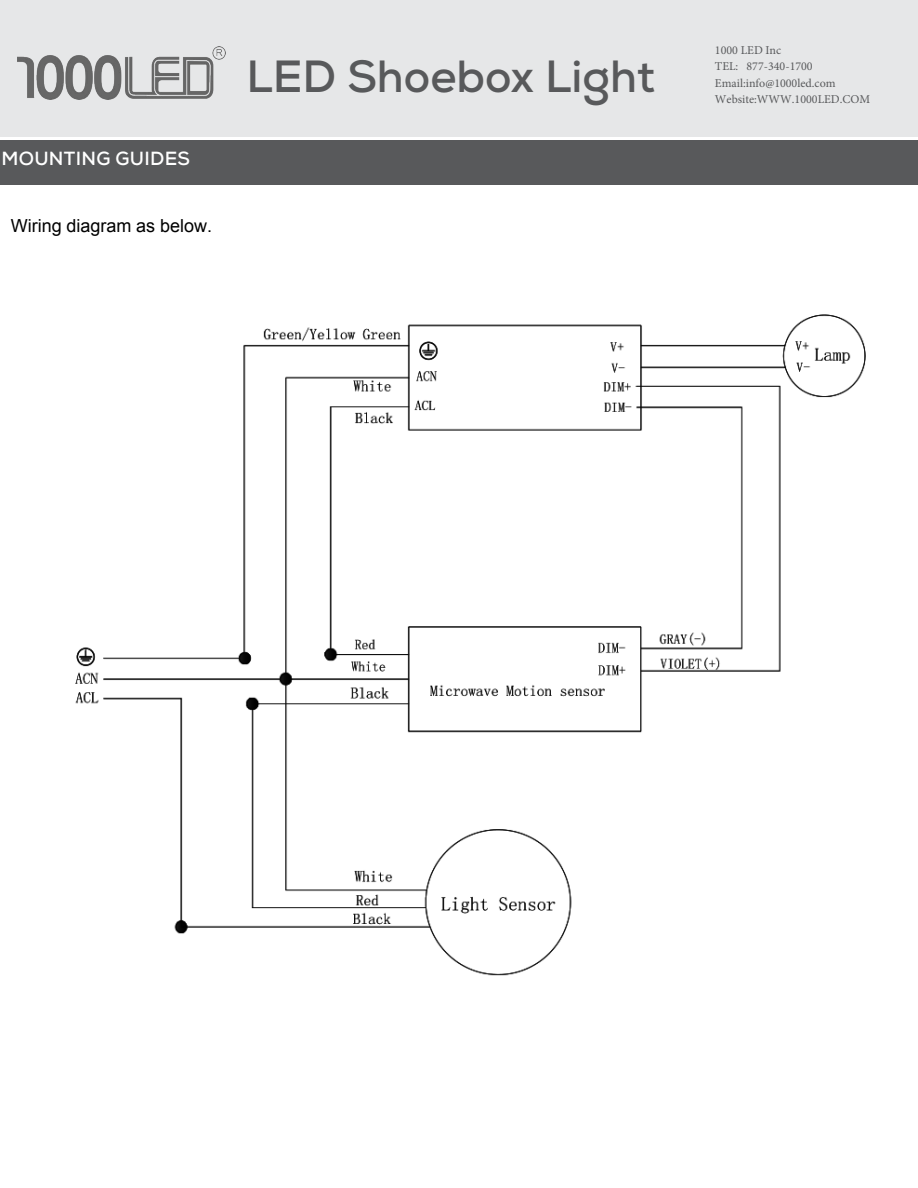
<style>
.page{position:relative;width:918px;height:1188px;background:#fff}
.page>*{position:absolute;margin:0;border:0;box-sizing:border-box;transform-origin:0 0}
.t1{font:700 45px "Nexa";color:#58595b}
.t2{font:700 19.05px "Nexa";letter-spacing:.015em;color:#fff}
.t3{font:18px "Arial";color:#000}
.t4{font:12px/16.5px "Minion Pro";color:#58595b}
</style>
<div class="page">
<div style="left:0;top:141px;width:918px;height:44px;background:#58595b"></div>
<div style="left:0;top:0;width:918px;height:137px;background:#e6e7e8"></div>
<img style="left:75px;top:314px;width:791px;height:662px">
<img style="left:18px;top:47px;width:207px;height:53px">
<h2 class="t2" style="left:2px;top:146px;width:190px">MOUNTING GUIDES</h2>
<h3 class="t3" style="left:11px;top:217px;width:203px">Wiring diagram as below.</h3>
<h1 class="t1" style="left:246px;top:47px;width:410px">LED Shoebox Light</h1>
<p class="t4" style="left:715px;top:42px;width:157px">1000 LED Inc<br>TEL: 877-340-1700<br>Email:info@1000led.com<br>Website:WWW.1000LED.COM</p>
</div>
